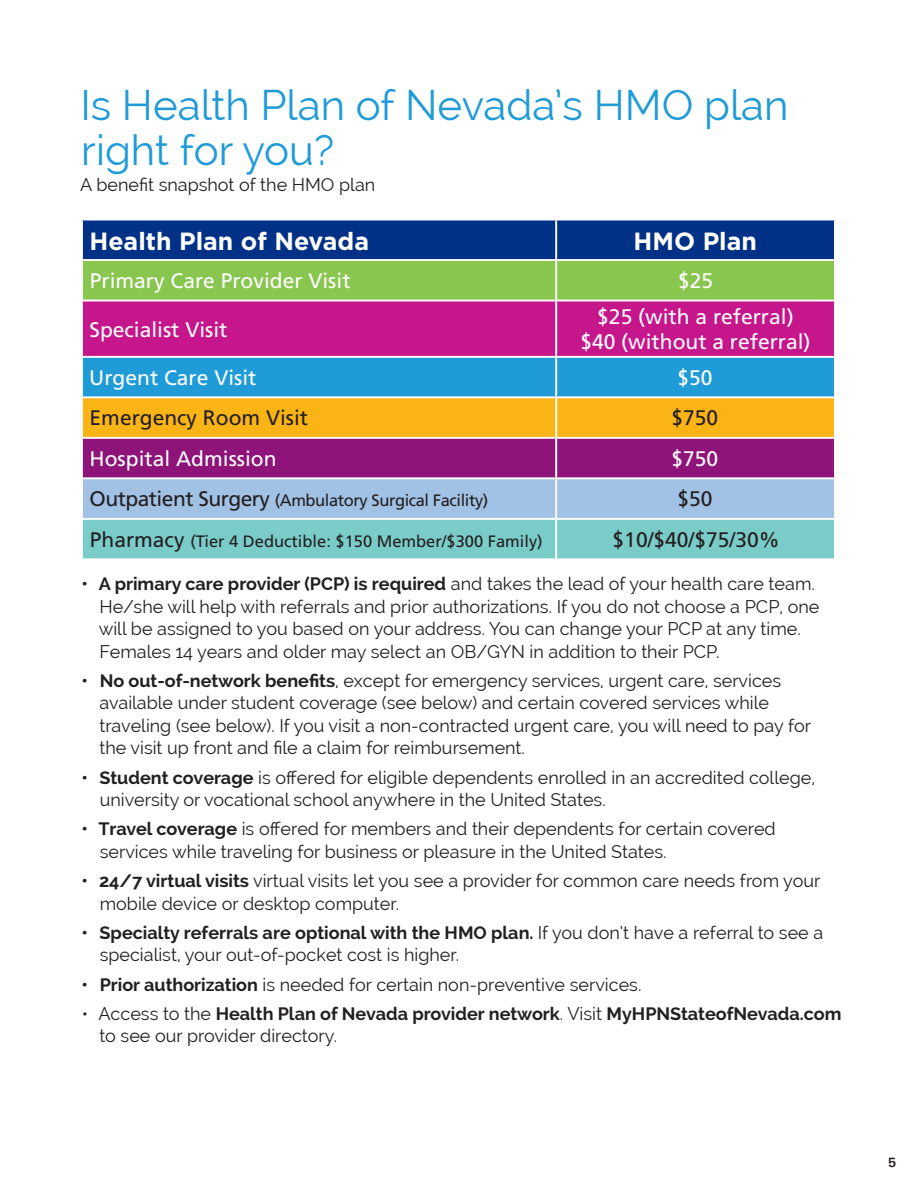
<style>
.page{position:relative;width:918px;height:1188px;background:#fff}
.page>*{position:absolute;margin:0;border:0;box-sizing:border-box;transform-origin:0 0}
.t1{font:42px/44.4px "Raleway";color:#1f9bd7}
.t2{font:700 24.9px "Gotham";color:#fff}
.t3{font:21px "Frutiger LT Std";color:#fff}
.t4{font:21px "Frutiger LT Std";color:#231f20}
.t5{font:18px/22.5px "Raleway";color:#231f20}
.t6{font:700 18px/22.5px "Raleway";color:#231f20}
.t7{font:16.5px "Frutiger LT Std";color:#231f20}
.t8{font:16.5px "Frutiger LT Std";letter-spacing:-.025em;color:#231f20}
.t9{font:700 13.5px "Univers";color:#231f20}
.s1{font-size:21px}
.s2{font-weight:700}
.s3{font-weight:400}
</style>
<div class="page">
<svg style="left:83px;top:220px;width:751px;height:338px;background:#867b8f"></svg>
<hr style="left:555px;top:520px;width:2px;height:38px;background:#fff">
<hr style="left:555px;top:220px;width:2px;height:39px;background:#fff">
<hr style="left:555px;top:261px;width:2px;height:39px;background:#fff">
<hr style="left:555px;top:301px;width:2px;height:55px;background:#fff">
<hr style="left:555px;top:358px;width:2px;height:38px;background:#fff">
<hr style="left:555px;top:398px;width:2px;height:39px;background:#fff">
<hr style="left:555px;top:439px;width:2px;height:38px;background:#fff">
<hr style="left:555px;top:479px;width:2px;height:39px;background:#fff">
<hr style="left:81px;top:518px;width:475px;height:2px;background:#fff">
<hr style="left:556px;top:518px;width:280px;height:2px;background:#fff">
<hr style="left:81px;top:259px;width:475px;height:2px;background:#fff">
<hr style="left:556px;top:259px;width:280px;height:2px;background:#fff">
<hr style="left:81px;top:300px;width:475px;height:1px;background:#fff">
<hr style="left:556px;top:300px;width:280px;height:1px;background:#fff">
<hr style="left:81px;top:356px;width:475px;height:2px;background:#fff">
<hr style="left:556px;top:356px;width:280px;height:2px;background:#fff">
<hr style="left:81px;top:396px;width:475px;height:2px;background:#fff">
<hr style="left:556px;top:396px;width:280px;height:2px;background:#fff">
<hr style="left:81px;top:437px;width:475px;height:2px;background:#fff">
<hr style="left:556px;top:437px;width:280px;height:2px;background:#fff">
<hr style="left:81px;top:477px;width:475px;height:2px;background:#fff">
<hr style="left:556px;top:477px;width:280px;height:2px;background:#fff">
<p class="t1" style="left:81px;top:83px;width:709px">Is Health Plan of Nevada’s HMO plan right for you?</p>
<p class="t5" style="left:80px;top:173px;width:297px">A benefit snapshot of the HMO plan</p>
<p class="t2" style="left:90px;top:224px;width:281px">Health Plan of Nevada</p>
<p class="t2" style="left:634px;top:224px;width:125px">HMO Plan</p>
<p class="t3" style="left:90px;top:269px;width:262px">Primary Care Provider Visit</p>
<p class="t3" style="left:678px;top:269px;width:37px">$25</p>
<p class="t3" style="left:89px;top:317px;width:139px">Specialist Visit</p>
<p class="t3" style="left:597px;top:304px;width:198px">$25 (with a referral)</p>
<p class="t3" style="left:580px;top:330px;width:232px">$40 (without a referral)</p>
<p class="t3" style="left:89px;top:365px;width:169px">Urgent Care Visit</p>
<p class="t3" style="left:677px;top:365px;width:37px">$50</p>
<p class="t4" style="left:90px;top:406px;width:220px">Emergency Room Visit</p>
<p class="t4" style="left:672px;top:406px;width:48px">$750</p>
<p class="t3" style="left:90px;top:446px;width:188px">Hospital Admission</p>
<p class="t3" style="left:672px;top:446px;width:48px">$750</p>
<p class="t8" style="left:90px;top:491px;width:400px"><span class="s1">Outpatient Surgery</span> (Ambulatory Surgical Facility)</p>
<p class="t4" style="left:677px;top:487px;width:37px">$50</p>
<p class="t7" style="left:90px;top:532px;width:454px"><span class="s1">Pharmacy</span> (Tier 4 Deductible: $150 Member/$300 Family)</p>
<p class="t4" style="left:613px;top:527px;width:169px">$10/$40/$75/30%</p>
<p class="t5" style="left:99px;top:572px;width:722px;text-indent:-17px"><span class="s2">• A primary care provider (PCP) is required</span> and takes the lead of your health care team.<br>He/she will help with referrals and prior authorizations. If you do not choose a PCP, one will be assigned to you based on your address. You can change your PCP at any time.<br>Females 14 years and older may select an OB/GYN in addition to their PCP.</p>
<p class="t5" style="left:100px;top:669px;width:713px;text-indent:-18px"><span class="s2">• No out-of-network benefits</span>, except for emergency services, urgent care, services available under student coverage (see below) and certain covered services while traveling (see below). If you visit a non-contracted urgent care, you will need to pay for the visit up front and file a claim for reimbursement.</p>
<p class="t5" style="left:100px;top:766px;width:717px;text-indent:-18px"><span class="s2">• Student coverage</span> is offered for eligible dependents enrolled in an accredited college, university or vocational school anywhere in the United States.</p>
<p class="t5" style="left:100px;top:818px;width:678px;text-indent:-18px"><span class="s2">• Travel coverage</span> is offered for members and their dependents for certain covered services while traveling for business or pleasure in the United States.</p>
<p class="t5" style="left:100px;top:870px;width:722px;text-indent:-18px"><span class="s2">• 24/7 virtual visits</span> virtual visits let you see a provider for common care needs from your mobile device or desktop computer.</p>
<p class="t5" style="left:100px;top:921px;width:725px;text-indent:-18px"><span class="s2">• Specialty referrals are optional with the HMO plan.</span> If you don’t have a referral to see a specialist, your out-of-pocket cost is higher.</p>
<p class="t5" style="left:82px;top:973px;width:561px"><span class="s2">• Prior authorization</span> is needed for certain non-preventive services.</p>
<p class="t6" style="left:100px;top:1002px;width:744px;text-indent:-18px"><span class="s3">• Access to the</span> Health Plan of Nevada provider network<span class="s3">. Visit</span> MyHPNStateofNevada.com <span class="s3">to see our provider directory.</span></p>
<p class="t9" style="left:888px;top:1154px;width:10px">5</p>
</div>
